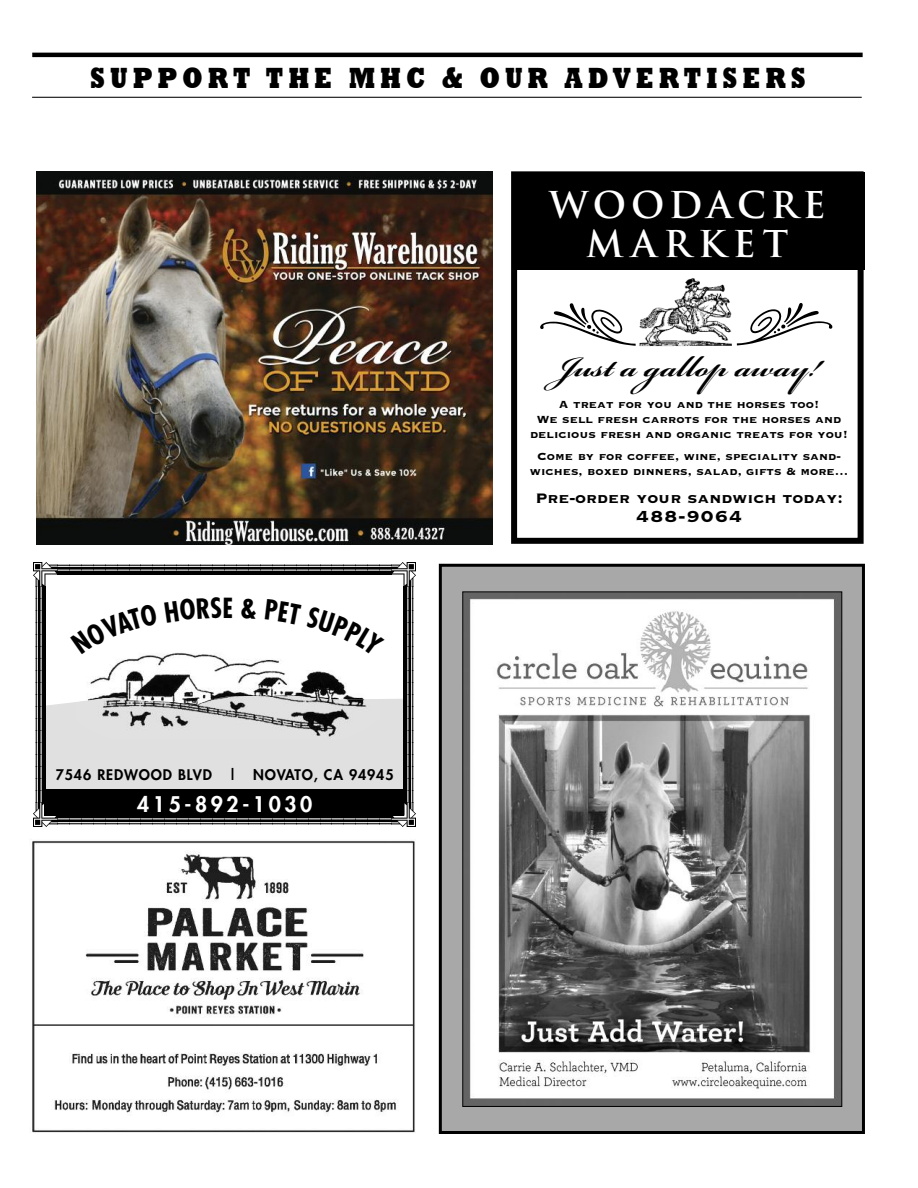
<style>
.page{position:relative;width:918px;height:1188px;background:#fff}
.page>*{position:absolute;margin:0;border:0;box-sizing:border-box;transform-origin:0 0}
.t1{font:700 45px "Bickham Script Pro";color:#000}
.t2{font:700 36px/39px "Trajan";letter-spacing:.135em;color:#fff;text-align:center}
.t3{font:800 30px "Rockwell";letter-spacing:.205em;color:#000;scale:.8 1}
.t4{font:700 condensed 27px "Futura";color:#000}
.t5{font:800 21px "Futura";letter-spacing:.175em;color:#fff}
.t6{font:21px "Copperplate Thirty Three BC";letter-spacing:.06em;color:#000}
.t7{font:18px "Copperplate Thirty Three BC";color:#000}
.t8{font:800 14.25px "Futura";letter-spacing:.06em;color:#000}
.t9{font:13.5px/15px "Copperplate Thirty Three BC";color:#000;text-align:center}
</style>
<div class="page">
<div style="left:440px;top:565px;width:423px;height:567px;background:#a8a8a8"></div>
<div style="left:439px;top:564px;width:426px;height:570px;border:3px solid #000"></div>
<img style="left:32px;top:840px;width:383px;height:293px">
<hr style="left:32px;top:53px;width:831px;height:4px;background:#000">
<hr style="left:32px;top:97px;width:830px;height:1px;background:#000">
<div style="left:511px;top:171px;width:353px;height:373px;border:6px solid #000"></div>
<img style="left:464px;top:593px;width:376px;height:512px">
<img style="left:36px;top:171px;width:457px;height:374px">
<img style="left:33px;top:562px;width:24px;height:24px">
<svg style="left:57px;top:564px;width:335px;height:10px;background:#474747"></svg>
<img style="left:392px;top:562px;width:24px;height:24px">
<div style="left:512px;top:172px;width:352px;height:98px;background:#000"></div>
<img style="left:640px;top:278px;width:92px;height:69px">
<svg style="left:639px;top:299px;width:2px;height:47px"></svg>
<svg style="left:33px;top:586px;width:383px;height:241px"></svg>
<h3 class="t3" style="left:90px;top:60px;width:896px">SUPPORT THE MHC &amp; OUR ADVERTISERS</h3>
<h2 class="t2" style="left:549px;top:186px;width:278px">WOODACRE<br>MARKET</h2>
<h3 class="t4" style="left:223px;top:596px;width:12px">E</h3>
<p class="t8" style="left:56px;top:768px;width:339px">7546 REDWOOD BLVD | NOVATO, CA 94945</p>
<h3 class="t5" style="left:137px;top:794px;width:177px">415-892-1030</h3>
<h1 class="t1" style="left:557px;top:334px;width:266px">Just agallop away!</h1>
<p class="t9" style="left:530px;top:396px;width:320px">A treat for you and the horses too!<br>We sell fresh carrots for the horses and delicious fresh and organic treats for you!</p>
<p class="t9" style="left:530px;top:448px;width:320px">Come by for coffee, wine, speciality sand&shy;wiches, boxed dinners, salad, gifts &amp; more…</p>
<h3 class="t7" style="left:535px;top:486px;width:309px">Pre-order your sandwich today:</h3>
<h3 class="t6" style="left:636px;top:502px;width:107px">488-9064</h3>
</div>
